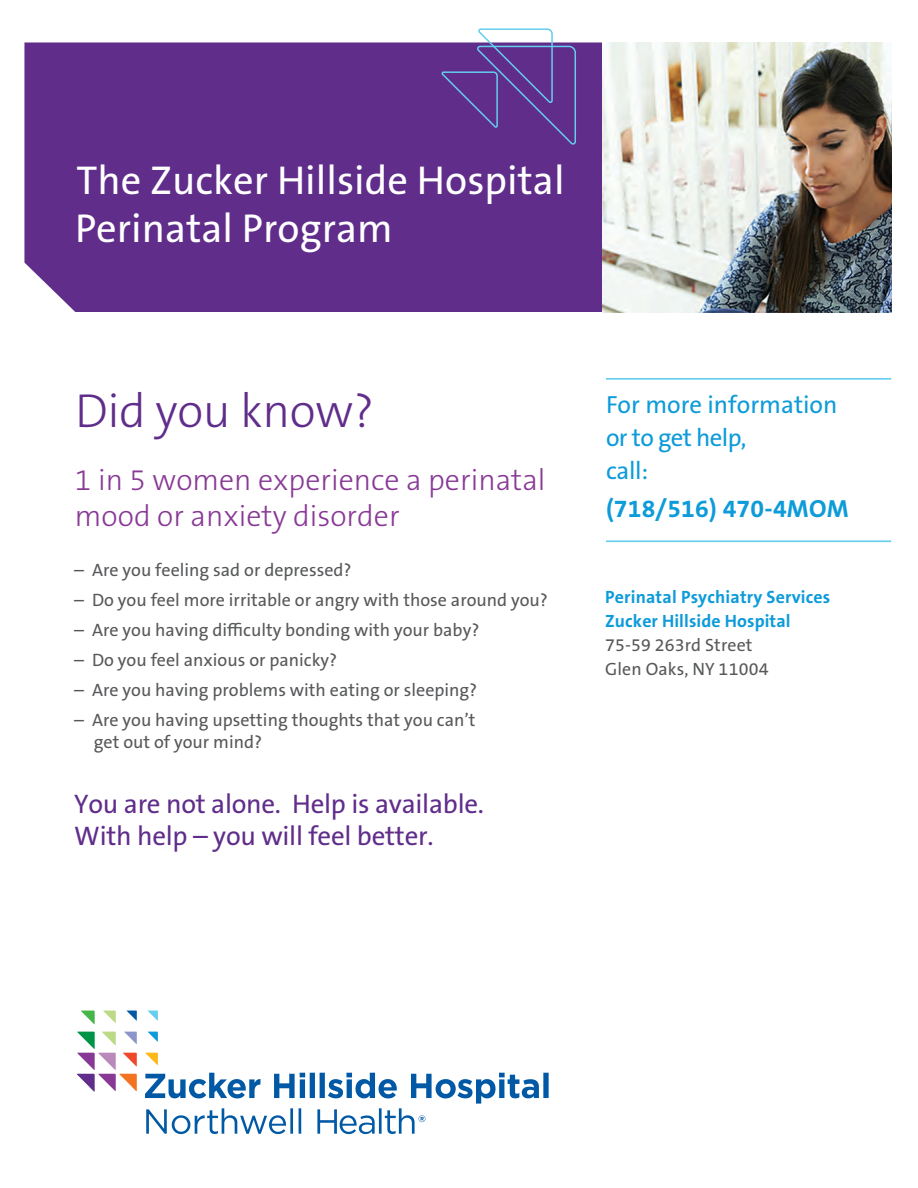
<style>
.page{position:relative;width:918px;height:1188px;background:#fff}
.page>*{position:absolute;margin:0;border:0;box-sizing:border-box;transform-origin:0 0}
.t1{font:300 48px "The Sans B W3";letter-spacing:-.01em;color:#602d8b}
.t2{font:40.5px/47.8px "The Sans B W5 Plain";color:#fff}
.t3{font:300 30px/36px "The Sans B W3";color:#883995}
.t4{font:27px/32.4px "The Sans B W5 Plain";letter-spacing:-.01em;color:#602d8b}
.t5{font:24.9px/33.2px "The Sans B W5 Plain";color:#0d9bd9}
.t6{font:700 24.9px "The Sans B W7";letter-spacing:.01em;color:#0d9bd9}
.t7{font:18px/21.6px "The Sans B W5 Plain";color:#57585a}
.t8{font:700 17.85px/23.7px "The Sans B W7";letter-spacing:.01em;color:#0d9bd9}
.t9{font:17.85px/23.7px "The Sans B W5 Plain";letter-spacing:.005em;color:#57585a}
</style>
<div class="page">
<div style="left:24px;top:42px;width:579px;height:270px;background:#602d8b"></div>
<hr style="left:606px;top:378px;width:285px;height:2px;background:#65cded">
<hr style="left:606px;top:540px;width:285px;height:2px;background:#65cded">
<img style="left:603px;top:43px;width:288px;height:269px">
<svg style="left:441px;top:28px;width:136px;height:118px;background:#724e9e"></svg>
<svg style="left:145px;top:1053px;width:13px;height:12px"></svg>
<svg style="left:77px;top:1032px;width:60px;height:60px"></svg>
<svg style="left:148px;top:1032px;width:10px;height:10px"></svg>
<svg style="left:81px;top:1011px;width:14px;height:13px"></svg>
<svg style="left:103px;top:1011px;width:13px;height:12px"></svg>
<svg style="left:127px;top:1011px;width:10px;height:10px"></svg>
<svg style="left:148px;top:1011px;width:10px;height:10px"></svg>
<svg style="left:145px;top:1073px;width:404px;height:61px"></svg>
<h2 class="t2" style="left:75px;top:157px;width:491px">The Zucker Hillside Hospital<br>Perinatal Program</h2>
<h1 class="t1" style="left:75px;top:380px;width:301px">Did you know?</h1>
<h3 class="t3" style="left:75px;top:462px;width:472px">1 in 5 women experience a perinatal mood or anxiety disorder</h3>
<p class="t7" style="left:74px;top:559px;width:279px">– Are you feeling sad or depressed?</p>
<p class="t7" style="left:74px;top:589px;width:475px">– Do you feel more irritable or angry with those around you?</p>
<p class="t7" style="left:74px;top:619px;width:407px">– Are you having difficulty bonding with your baby?</p>
<p class="t7" style="left:74px;top:649px;width:264px">– Do you feel anxious or panicky?</p>
<p class="t7" style="left:74px;top:679px;width:405px">– Are you having problems with eating or sleeping?</p>
<p class="t7" style="left:94px;top:709px;width:383px;text-indent:-20px">– Are you having upsetting thoughts that you can’t get out of your mind?</p>
<h3 class="t4" style="left:74px;top:788px;width:411px">You are not alone. Help is available.<br>With help – you will feel better.</h3>
<h3 class="t5" style="left:606px;top:388px;width:233px">For more information or to get help,<br>call:</h3>
<h3 class="t6" style="left:606px;top:493px;width:244px">(718/516) 470-4MOM</h3>
<p class="t8" style="left:605px;top:586px;width:227px">Perinatal Psychiatry Services<br>Zucker Hillside Hospital</p>
<p class="t9" style="left:605px;top:633px;width:165px">75-59 263rd Street<br>Glen Oaks, NY 11004</p>
</div>
